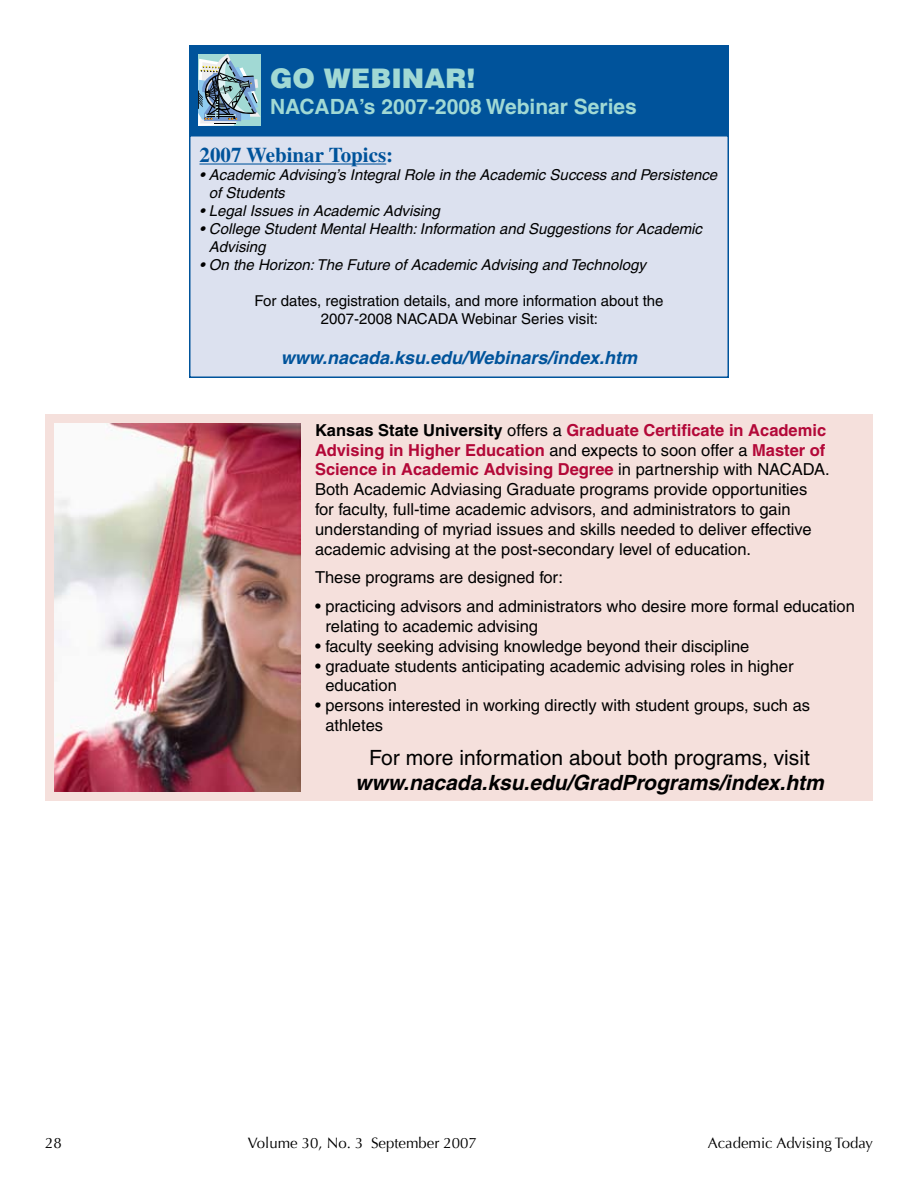
<style>
.page{position:relative;width:918px;height:1188px;background:#fff}
.page>*{position:absolute;margin:0;border:0;box-sizing:border-box;transform-origin:0 0}
.t1{font:900 27px "Helvetica";color:#a1d9d4}
.t2{font:21px "Helvetica";color:#000}
.t3{font:italic 700 21px "Helvetica";color:#000}
.t4{font:700 21px "Helvetica";color:#a1d9d4}
.t5{font:700 21px "Times";color:#00539b}
.t6{font:italic 700 18px "Helvetica";color:#00539b}
.t7{font:16.5px/19.8px "Helvetica";color:#000}
.t8{font:italic 15px/18px "Helvetica";color:#000}
.t9{font:15px/18px "Helvetica";color:#000;text-align:center}
.t10{font:15px "Optima";color:#000}
.s1{font-weight:700}
.s2{font-weight:700;color:#b30838}
</style>
<div class="page">
<div style="left:45px;top:414px;width:828px;height:387px;background:#f5e0dc"></div>
<div style="left:189px;top:45px;width:540px;height:90px;background:#00539b"></div>
<div style="left:190px;top:136px;width:538px;height:241px;background:#dce1ef"></div>
<hr style="left:200px;top:163px;width:186px;height:2px;background:#00539b">
<div style="left:189px;top:135px;width:540px;height:243px;border:2px solid #00539b"></div>
<svg style="left:198px;top:54px;width:62px;height:72px;background:#8cabb4"></svg>
<img style="left:54px;top:423px;width:246px;height:369px">
<h1 class="t1" style="left:270px;top:61px;width:207px">GO WEBINAR!</h1>
<p class="t4" style="left:270px;top:93px;width:368px">NACADA’s 2007-2008 Webinar Series</p>
<p class="t5" style="left:200px;top:142px;width:195px">2007 Webinar Topics:</p>
<p class="t8" style="left:209px;top:166px;width:510px;text-indent:-9px">• Academic Advising’s Integral Role in the Academic Success and Persistence of Students</p>
<p class="t8" style="left:200px;top:202px;width:242px">• Legal Issues in Academic Advising</p>
<p class="t8" style="left:209px;top:220px;width:495px;text-indent:-9px">• College Student Mental Health: Information and Suggestions for Academic<br>Advising</p>
<p class="t8" style="left:200px;top:256px;width:448px">• On the Horizon: The Future of Academic Advising and Technology</p>
<p class="t9" style="left:254px;top:292px;width:411px">For dates, registration details, and more information about the<br>2007-2008 NACADA Webinar Series visit:</p>
<p class="t6" style="left:281px;top:346px;width:358px">www.nacada.ksu.edu/Webinars/index.htm</p>
<p class="t7" style="left:315px;top:420px;width:516px"><span class="s1">Kansas State University</span> offers a <span class="s2">Graduate Certificate in Academic Advising in Higher Education</span> and expects to soon offer a <span class="s2">Master of Science in Academic Advising Degree</span> in partnership with NACADA.<br>Both Academic Adviasing Graduate programs provide opportunities for faculty, full-time academic advisors, and administrators to gain understanding of myriad issues and skills needed to deliver effective academic advising at the post-secondary level of education.</p>
<p class="t7" style="left:315px;top:568px;width:250px">These programs are designed for:</p>
<p class="t7" style="left:325px;top:596px;width:531px;text-indent:-10px">• practicing advisors and administrators who desire more formal education relating to academic advising</p>
<p class="t7" style="left:315px;top:636px;width:436px">• faculty seeking advising knowledge beyond their discipline</p>
<p class="t7" style="left:325px;top:656px;width:470px;text-indent:-10px">• graduate students anticipating academic advising roles in higher education</p>
<p class="t7" style="left:325px;top:695px;width:486px;text-indent:-10px">• persons interested in working directly with student groups, such as athletes</p>
<p class="t2" style="left:369px;top:746px;width:442px">For more information about both programs, visit</p>
<p class="t3" style="left:355px;top:770px;width:470px">www.nacada.ksu.edu/GradPrograms/index.htm</p>
<p class="t10" style="left:45px;top:1134px;width:18px">28</p>
<p class="t10" style="left:248px;top:1134px;width:231px">Volume 30, No. 3 September 2007</p>
<p class="t10" style="left:708px;top:1134px;width:167px">Academic Advising Today</p>
</div>
